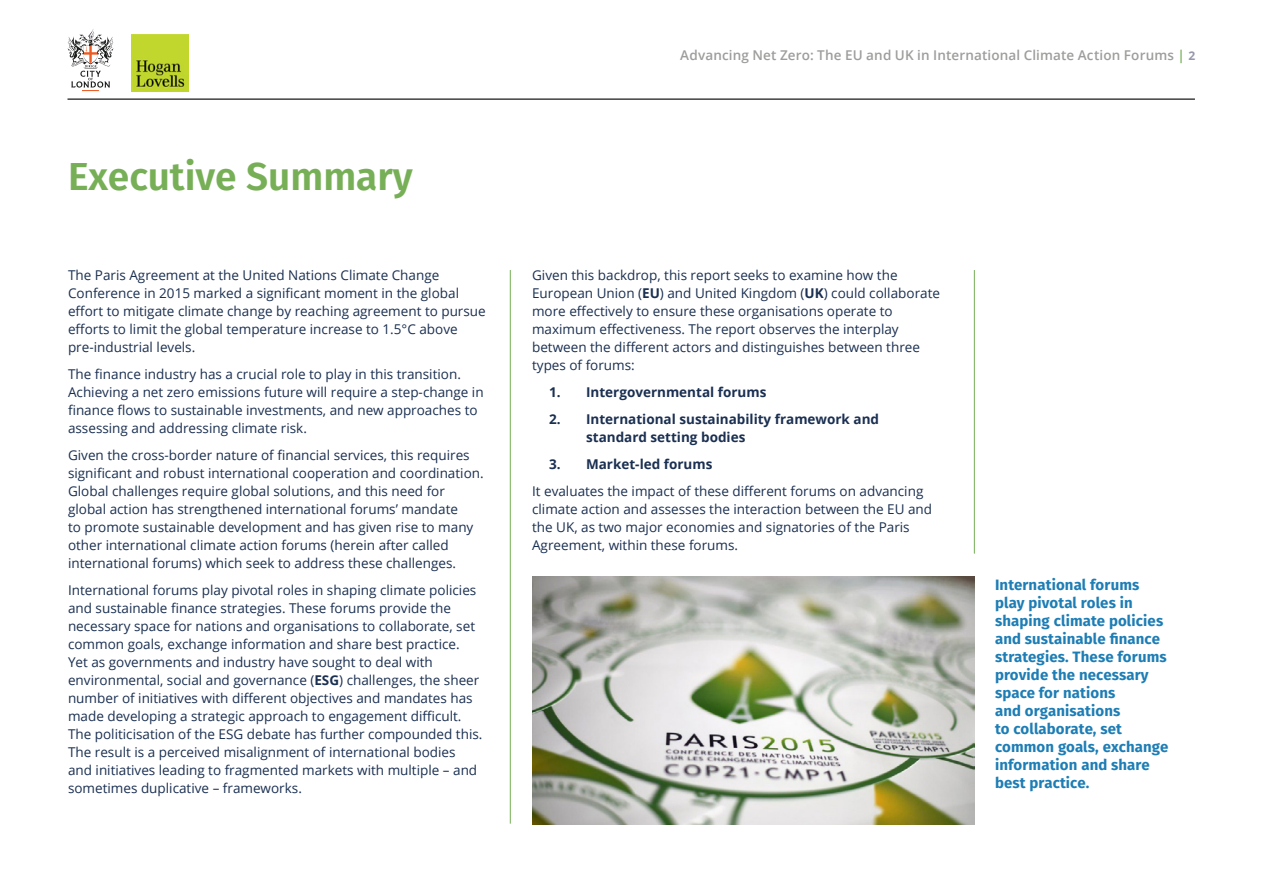
<style>
.page{position:relative;width:1263px;height:893px;background:#fff}
.page>*{position:absolute;margin:0;border:0;box-sizing:border-box;transform-origin:0 0}
.FiraSansBold_Heads_2{font:600 39px "Fira Sans";color:#77af57}
.Quote_bold_Mid_Blue{font:700 15px/18px "Fira Sans";letter-spacing:.01em;color:#1d7db5}
.OpenSans_9_12_Text_G{font:13.5px/18px "Open Sans";color:#1a2f51}
.OpenSans_9_12_Text_G-2{font:700 13.5px/18px "Open Sans";color:#1a2f51}
.t1{font:600 13.5px "Open Sans";letter-spacing:.01em;color:#9d9d9c}
.s1{font-weight:700}
.s2{color:#77af57}
.s3{font-weight:700;font-size:12px;color:#9797ac}
</style>
<div class="page">
<svg style="left:68px;top:29px;width:46px;height:62px"></svg>
<hr style="left:68px;top:99px;width:1127px;height:1px;background:#000">
<img style="left:132px;top:34px;width:57px;height:57px">
<hr style="left:510px;top:270px;width:1px;height:554px;background:#77af57">
<hr style="left:974px;top:270px;width:1px;height:284px;background:#77af57">
<img style="left:532px;top:576px;width:442px;height:249px">
<p class="FiraSansBold_Heads_2" style="left:68px;top:144px;width:346px">Executive Summary</p>
<p class="OpenSans_9_12_Text_G" style="left:68px;top:266px;width:419px">The Paris Agreement at the United Nations Climate Change Conference in 2015 marked a significant moment in the global effort to mitigate climate change by reaching agreement to pursue efforts to limit the global temperature increase to 1.5°C above pre-industrial levels.</p>
<p class="OpenSans_9_12_Text_G" style="left:68px;top:365px;width:417px">The finance industry has a crucial role to play in this transition.<br>Achieving a net zero emissions future will require a step-change in finance flows to sustainable investments, and new approaches to assessing and addressing climate risk.</p>
<p class="OpenSans_9_12_Text_G" style="left:68px;top:446px;width:417px">Given the cross-border nature of financial services, this requires significant and robust international cooperation and coordination.<br>Global challenges require global solutions, and this need for global action has strengthened international forums’ mandate<br>to promote sustainable development and has given rise to many other international climate action forums (herein after called international forums) which seek to address these challenges.</p>
<p class="OpenSans_9_12_Text_G" style="left:68px;top:581px;width:416px">International forums play pivotal roles in shaping climate policies and sustainable finance strategies. These forums provide the necessary space for nations and organisations to collaborate, set common goals, exchange information and share best practice.<br>Yet as governments and industry have sought to deal with environmental, social and governance (<span class="s1">ESG</span>) challenges, the sheer number of initiatives with different objectives and mandates has made developing a strategic approach to engagement difficult.<br>The politicisation of the ESG debate has further compounded this.<br>The result is a perceived misalignment of international bodies and initiatives leading to fragmented markets with multiple – and sometimes duplicative – frameworks.</p>
<p class="t1" style="left:680px;top:46px;width:517px">Advancing Net Zero: The EU and UK in International Climate Action Forums <span class="s2">|</span> <span class="s3">2</span></p>
<p class="OpenSans_9_12_Text_G" style="left:532px;top:266px;width:409px">Given this backdrop, this report seeks to examine how the European Union (<span class="s1">EU</span>) and United Kingdom (<span class="s1">UK</span>) could collaborate more effectively to ensure these organisations operate to maximum effectiveness. The report observes the interplay between the different actors and distinguishes between three types of forums:</p>
<p class="OpenSans_9_12_Text_G-2" style="left:549px;top:383px;width:219px">1. Intergovernmental forums</p>
<p class="OpenSans_9_12_Text_G-2" style="left:586px;top:410px;width:294px;text-indent:-37px">2. International sustainability framework and standard setting bodies</p>
<p class="OpenSans_9_12_Text_G-2" style="left:549px;top:455px;width:165px">3. Market-led forums</p>
<p class="OpenSans_9_12_Text_G" style="left:532px;top:482px;width:402px">It evaluates the impact of these different forums on advancing climate action and assesses the interaction between the EU and the UK, as two major economies and signatories of the Paris Agreement, within these forums.</p>
<p class="Quote_bold_Mid_Blue" style="left:995px;top:574px;width:175px">International forums play pivotal roles in shaping climate policies and sustainable finance strategies. These forums provide the necessary space for nations<br>and organisations<br>to collaborate, set common goals, exchange information and share best practice.</p>
</div>
